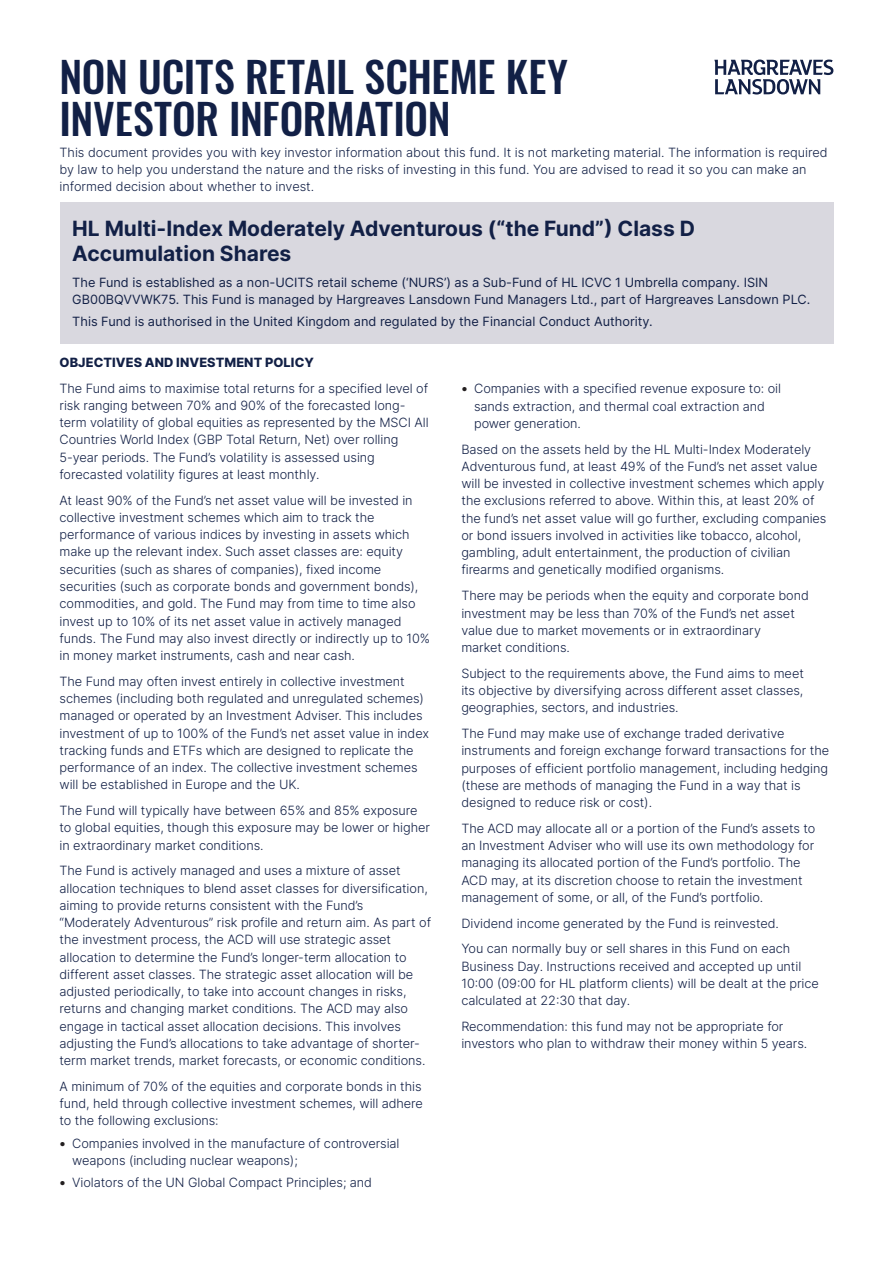
<style>
.page{position:relative;width:893px;height:1263px;background:#fff}
.page>*{position:absolute;margin:0;border:0;box-sizing:border-box;transform-origin:0 0}
.t1{font:500 42px/42px "Oswald";letter-spacing:-.01em;color:#122046}
.t2{font:700 21px/25.5px "Inter";color:#122046}
.t3{font:300 12.75px/17.2px "Inter";letter-spacing:-.005em;color:#122046}
.t4{font:12.75px/17.2px "Inter";color:#122046}
.t5{font:800 12.75px "Inter";letter-spacing:.005em;color:#122046}
.s1{font-weight:700;font-size:13.5px;color:#231f20}
</style>
<div class="page">
<div style="left:60px;top:203px;width:773px;height:141px;background:#d9d8df"></div>
<svg style="left:714px;top:60px;width:119px;height:35px"></svg>
<p class="t1" style="left:60px;top:58px;width:510px">NON UCITS RETAIL SCHEME KEY<br>INVESTOR INFORMATION</p>
<p class="t3" style="left:60px;top:143px;width:769px">This document provides you with key investor information about this fund. It is not marketing material. The information is required by law to help you understand the nature and the risks of investing in this fund. You are advised to read it so you can make an informed decision about whether to invest.</p>
<p class="t2" style="left:72px;top:215px;width:624px">HL Multi-Index Moderately Adventurous (“the Fund”) Class D<br>Accumulation Shares</p>
<p class="t4" style="left:72px;top:273px;width:739px">The Fund is established as a non-UCITS retail scheme (‘NURS’) as a Sub-Fund of HL ICVC 1 Umbrella company. ISIN<br>GB00BQVVWK75. This Fund is managed by Hargreaves Lansdown Fund Managers Ltd., part of Hargreaves Lansdown PLC.</p>
<p class="t4" style="left:72px;top:312px;width:582px">This Fund is authorised in the United Kingdom and regulated by the Financial Conduct Authority.</p>
<p class="t5" style="left:60px;top:353px;width:256px">OBJECTIVES AND INVESTMENT POLICY</p>
<p class="t3" style="left:60px;top:379px;width:371px">The Fund aims to maximise total returns for a specified level of risk ranging between 70% and 90% of the forecasted long&shy;term volatility of global equities as represented by the MSCI All Countries World Index (GBP Total Return, Net) over rolling 5-year periods. The Fund’s volatility is assessed using forecasted volatility figures at least monthly.</p>
<p class="t3" style="left:60px;top:491px;width:372px">At least 90% of the Fund’s net asset value will be invested in collective investment schemes which aim to track the performance of various indices by investing in assets which make up the relevant index. Such asset classes are: equity securities (such as shares of companies), fixed income securities (such as corporate bonds and government bonds), commodities, and gold. The Fund may from time to time also invest up to 10% of its net asset value in actively managed funds. The Fund may also invest directly or indirectly up to 10% in money market instruments, cash and near cash.</p>
<p class="t3" style="left:60px;top:672px;width:371px">The Fund may often invest entirely in collective investment schemes (including both regulated and unregulated schemes) managed or operated by an Investment Adviser. This includes investment of up to 100% of the Fund’s net asset value in index tracking funds and ETFs which are designed to replicate the performance of an index. The collective investment schemes will be established in Europe and the UK.</p>
<p class="t3" style="left:60px;top:801px;width:372px">The Fund will typically have between 65% and 85% exposure to global equities, though this exposure may be lower or higher in extraordinary market conditions.</p>
<p class="t3" style="left:60px;top:862px;width:373px">The Fund is actively managed and uses a mixture of asset allocation techniques to blend asset classes for diversification, aiming to provide returns consistent with the Fund’s “Moderately Adventurous” risk profile and return aim. As part of the investment process, the ACD will use strategic asset allocation to determine the Fund’s longer-term allocation to different asset classes. The strategic asset allocation will be adjusted periodically, to take into account changes in risks, returns and changing market conditions. The ACD may also engage in tactical asset allocation decisions. This involves adjusting the Fund’s allocations to take advantage of shorter&shy;term market trends, market forecasts, or economic conditions.</p>
<p class="t3" style="left:60px;top:1077px;width:365px;text-align:justify">A minimum of 70% of the equities and corporate bonds in this fund, held through collective investment schemes, will adhere to the following exclusions:</p>
<p class="t3" style="left:72px;top:1134px;width:329px;text-indent:-13px"><span class="s1">•</span> Companies involved in the manufacture of controversial weapons (including nuclear weapons);</p>
<p class="t3" style="left:60px;top:1173px;width:314px"><span class="s1">•</span> Violators of the UN Global Compact Principles; and</p>
<p class="t3" style="left:474px;top:380px;width:308px;text-indent:-13px"><span class="s1">•</span> Companies with a specified revenue exposure to: oil sands extraction, and thermal coal extraction and power generation.</p>
<p class="t3" style="left:461px;top:440px;width:367px">Based on the assets held by the HL Multi-Index Moderately Adventurous fund, at least 49% of the Fund’s net asset value will be invested in collective investment schemes which apply the exclusions referred to above. Within this, at least 20% of the fund’s net asset value will go further, excluding companies or bond issuers involved in activities like tobacco, alcohol, gambling, adult entertainment, the production of civilian firearms and genetically modified organisms.</p>
<p class="t3" style="left:461px;top:587px;width:349px">There may be periods when the equity and corporate bond investment may be less than 70% of the Fund’s net asset value due to market movements or in extraordinary<br>market conditions.</p>
<p class="t3" style="left:461px;top:664px;width:344px;text-align:justify">Subject to the requirements above, the Fund aims to meet its objective by diversifying across different asset classes, geographies, sectors, and industries.</p>
<p class="t3" style="left:461px;top:724px;width:369px">The Fund may make use of exchange traded derivative instruments and foreign exchange forward transactions for the purposes of efficient portfolio management, including hedging (these are methods of managing the Fund in a way that is designed to reduce risk or cost).</p>
<p class="t3" style="left:461px;top:819px;width:356px">The ACD may allocate all or a portion of the Fund’s assets to an Investment Adviser who will use its own methodology for managing its allocated portion of the Fund’s portfolio. The ACD may, at its discretion choose to retain the investment management of some, or all, of the Fund’s portfolio.</p>
<p class="t3" style="left:461px;top:914px;width:319px">Dividend income generated by the Fund is reinvested.</p>
<p class="t3" style="left:461px;top:940px;width:359px">You can normally buy or sell shares in this Fund on each Business Day. Instructions received and accepted up until 10:00 (09:00 for HL platform clients) will be dealt at the price calculated at 22:30 that day.</p>
<p class="t3" style="left:461px;top:1017px;width:347px">Recommendation: this fund may not be appropriate for investors who plan to withdraw their money within 5 years.</p>
</div>
